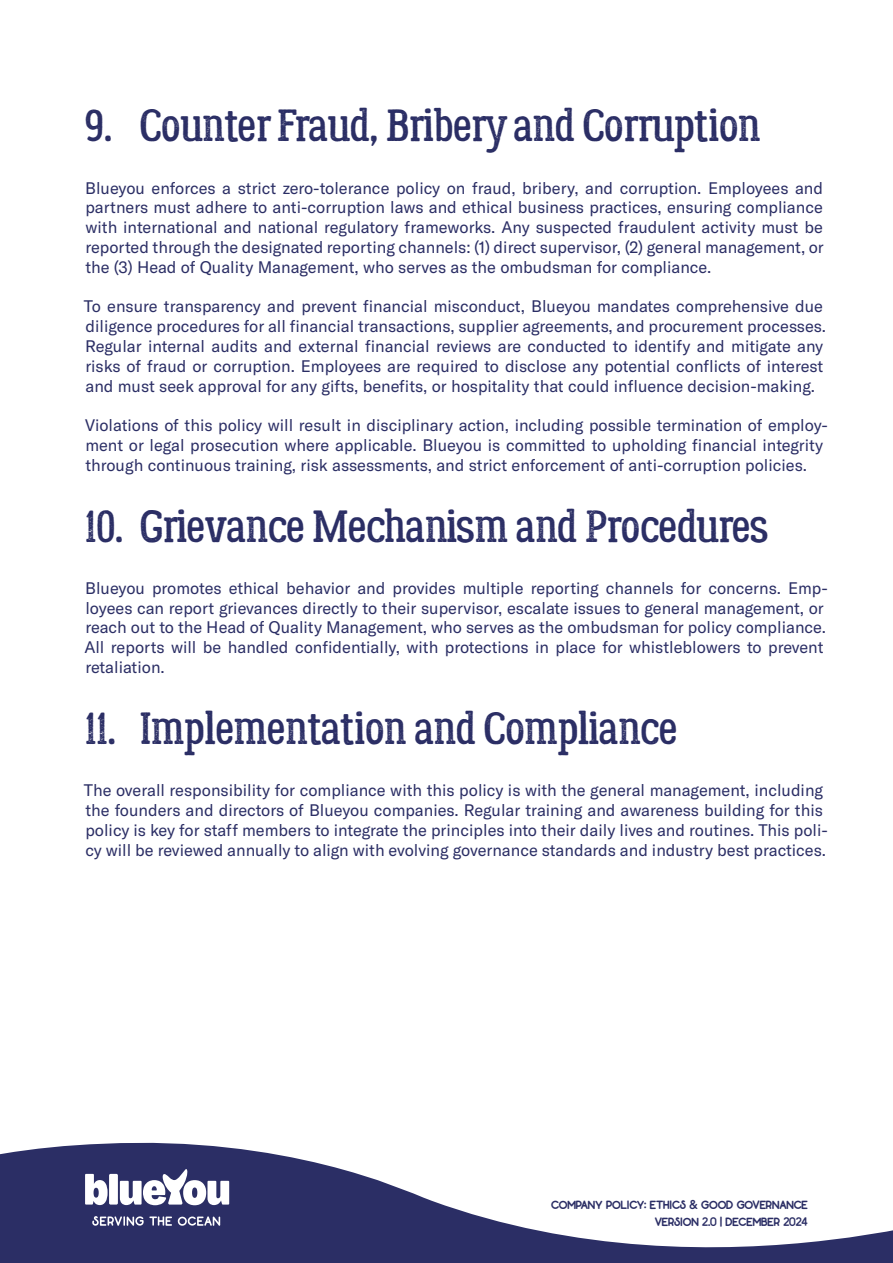
<style>
.page{position:relative;width:893px;height:1263px;background:#fff}
.page>*{position:absolute;margin:0;border:0;box-sizing:border-box;transform-origin:0 0}
.t1{font:45px "Lumberjack Rough";letter-spacing:-.025em;color:#2b2e65}
.t2{font:16.5px/19.8px "GT America";color:#2b2e65}
.t3{font:12px/16.5px "Restless Youth Sans";letter-spacing:-.01em;color:#2b2e65;text-align:right}
</style>
<div class="page">
<svg style="left:0;top:1142px;width:893px;height:121px;fill:#2b2e65"></svg>
<svg style="left:85px;top:1174px;width:23px;height:31px"></svg>
<div style="left:109px;top:1174px;width:9px;height:30px;background:#fff;border-radius:2px"></div>
<svg style="left:120px;top:1169px;width:109px;height:36px"></svg>
<svg style="left:92px;top:1216px;width:80px;height:10px"></svg>
<svg style="left:178px;top:1216px;width:42px;height:10px"></svg>
<h1 class="t1" style="left:85px;top:98px;width:678px">9. Counter Fraud, Bribery and Corruption</h1>
<p class="t2" style="left:85px;top:178px;width:740px;text-align:justify">Blueyou enforces a strict zero-tolerance policy on fraud, bribery, and corruption. Employees and partners must adhere to anti-corruption laws and ethical business practices, ensuring compliance with international and national regulatory frameworks. Any suspected fraudulent activity must be reported through the designated reporting channels: (1) direct supervisor, (2) general management, or the (3) Head of Quality Management, who serves as the ombudsman for compliance.</p>
<p class="t2" style="left:84px;top:297px;width:744px">To ensure transparency and prevent financial misconduct, Blueyou mandates comprehensive due diligence procedures for all financial transactions, supplier agreements, and procurement processes.<br>Regular internal audits and external financial reviews are conducted to identify and mitigate any risks of fraud or corruption. Employees are required to disclose any potential conflicts of interest and must seek approval for any gifts, benefits, or hospitality that could influence decision-making.</p>
<p class="t2" style="left:85px;top:415px;width:744px">Violations of this policy will result in disciplinary action, including possible termination of employ&shy;ment or legal prosecution where applicable. Blueyou is committed to upholding financial integrity through continuous training, risk assessments, and strict enforcement of anti-corruption policies.</p>
<h1 class="t1" style="left:85px;top:498px;width:686px">10. Grievance Mechanism and Procedures</h1>
<p class="t2" style="left:84px;top:578px;width:745px">Blueyou promotes ethical behavior and provides multiple reporting channels for concerns. Emp&shy;loyees can report grievances directly to their supervisor, escalate issues to general management, or reach out to the Head of Quality Management, who serves as the ombudsman for policy compliance.<br>All reports will be handled confidentially, with protections in place for whistleblowers to prevent retaliation.</p>
<h1 class="t1" style="left:85px;top:700px;width:594px">11. Implementation and Compliance</h1>
<p class="t2" style="left:84px;top:780px;width:746px">The overall responsibility for compliance with this policy is with the general management, including the founders and directors of Blueyou companies. Regular training and awareness building for this policy is key for staff members to integrate the principles into their daily lives and routines. This poli&shy;cy will be reviewed annually to align with evolving governance standards and industry best practices.</p>
<p class="t3" style="left:551px;top:1196px;width:258px">COMPANY POLICY: ETHICS &amp; GOOD GOVERNANCE<br>VERSION 2.0 | DECEMBER 2024</p>
</div>
